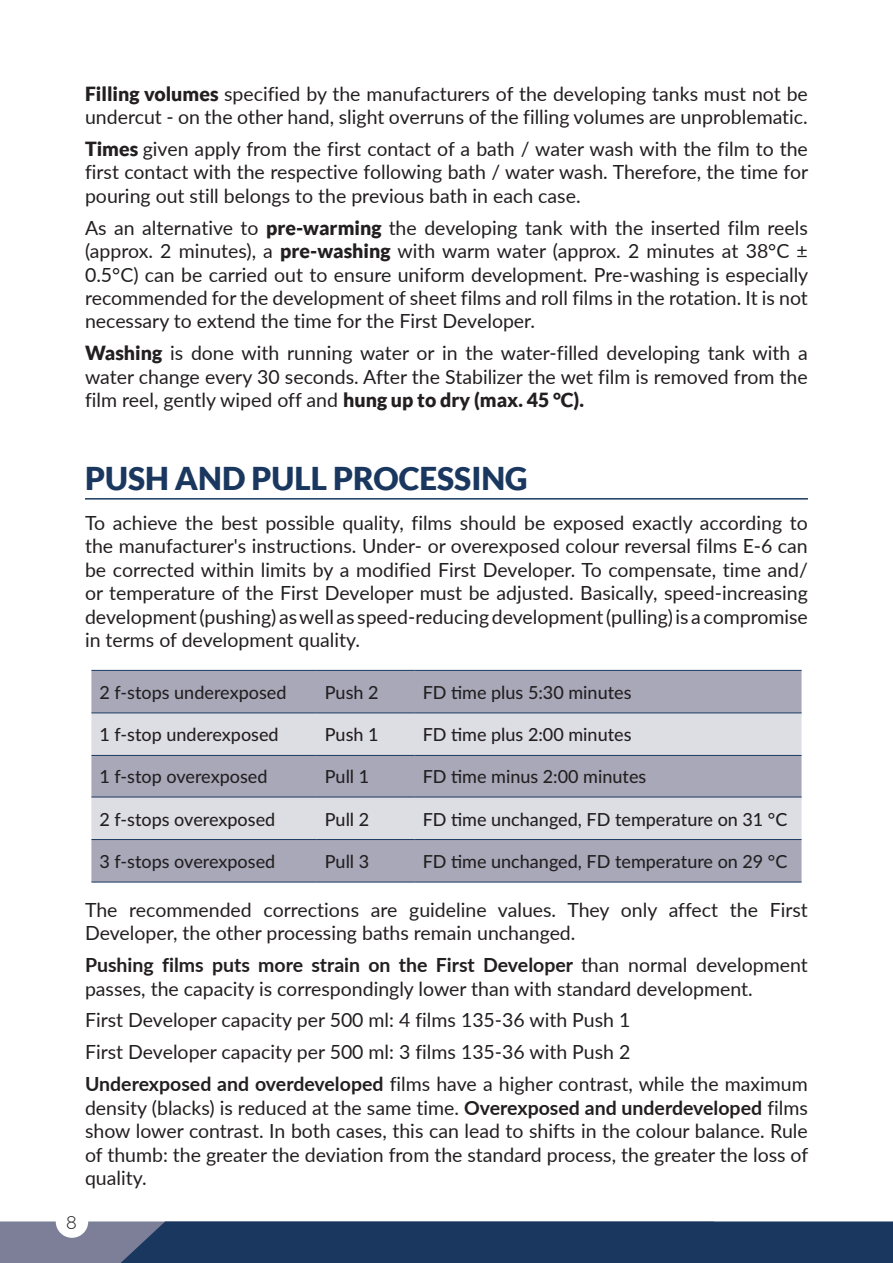
<style>
.page{position:relative;width:893px;height:1263px;background:#fff}
.page>*{position:absolute;margin:0;border:0;box-sizing:border-box;transform-origin:0 0}
.B_head{font:900 31.5px "Lato";color:#1a385f}
.body_text{font:19.5px/23.4px "Lato";color:#231f20;text-align:justify}
.No_Spacing{font:500 18px "Lato";color:#231f20}
.t1{font:300 18px "Raleway";color:#231f20}
.s1{font-weight:900}
.s2{font-weight:700}
</style>
<div class="page">
<hr style="left:85px;top:498px;width:723px;height:2px;background:#1a385f">
<div style="left:91px;top:671px;width:710px;height:211px;background:#a8a8b9"></div>
<svg style="left:91px;top:713px;width:710px;height:126px;background:#cacad4"></svg>
<hr style="left:91px;top:670px;width:226px;height:1px;background:#1a385f">
<hr style="left:317px;top:670px;width:98px;height:1px;background:#1a385f">
<hr style="left:415px;top:670px;width:386px;height:1px;background:#1a385f">
<hr style="left:91px;top:882px;width:226px;height:1px;background:#1a385f">
<hr style="left:317px;top:882px;width:98px;height:1px;background:#1a385f">
<hr style="left:415px;top:882px;width:386px;height:1px;background:#1a385f">
<hr style="left:91px;top:712px;width:226px;height:1px;background:#1a385f">
<hr style="left:317px;top:712px;width:98px;height:1px;background:#1a385f">
<hr style="left:415px;top:712px;width:386px;height:1px;background:#1a385f">
<hr style="left:91px;top:755px;width:226px;height:1px;background:#1a385f">
<hr style="left:317px;top:755px;width:98px;height:1px;background:#1a385f">
<hr style="left:415px;top:755px;width:386px;height:1px;background:#1a385f">
<hr style="left:91px;top:797px;width:226px;height:1px;background:#1a385f">
<hr style="left:317px;top:797px;width:98px;height:1px;background:#1a385f">
<hr style="left:415px;top:797px;width:386px;height:1px;background:#1a385f">
<hr style="left:91px;top:839px;width:226px;height:1px;background:#1a385f">
<hr style="left:317px;top:839px;width:98px;height:1px;background:#1a385f">
<hr style="left:415px;top:839px;width:386px;height:1px;background:#1a385f">
<svg style="left:0;top:1221px;width:893px;height:42px;background:#2a4468"></svg>
<div style="left:56px;top:1205px;width:32px;height:33px;background:#fff;border-radius:50%"></div>
<p class="body_text" style="left:85px;top:81px;width:724px"><span class="s1">Filling volumes</span> specified by the manufacturers of the developing tanks must not be undercut - on the other hand, slight overruns of the filling volumes are unproblematic.</p>
<p class="body_text" style="left:85px;top:136px;width:725px"><span class="s1">Times</span> given apply from the first contact of a bath / water wash with the film to the first contact with the respective following bath / water wash. Therefore, the time for pouring out still belongs to the previous bath in each case.</p>
<p class="body_text" style="left:85px;top:215px;width:725px">As an alternative to <span class="s1">pre-warming</span> the developing tank with the inserted film reels (approx. 2 minutes), a <span class="s1">pre-washing</span> with warm water (approx. 2 minutes at 38°C ± 0.5°C) can be carried out to ensure uniform development. Pre-washing is especially recommended for the development of sheet films and roll films in the rotation. It is not necessary to extend the time for the First Developer.</p>
<p class="body_text" style="left:85px;top:341px;width:724px"><span class="s1">Washing</span> is done with running water or in the water-filled developing tank with a water change every 30 seconds. After the Stabilizer the wet film is removed from the film reel, gently wiped off and <span class="s1">hung up to dry (max. 45 °C).</span></p>
<p class="B_head" style="left:85px;top:460px;width:444px">PUSH AND PULL PROCESSING</p>
<p class="body_text" style="left:85px;top:510px;width:724px">To achieve the best possible quality, films should be exposed exactly according to the manufacturer's instructions. Under- or overexposed colour reversal films E-6 can be corrected within limits by a modified First Developer. To compensate, time and/ or temperature of the First Developer must be adjusted. Basically, speed-increasing development (pushing) as well as speed-reducing development (pulling) is a compromise in terms of development quality.</p>
<p class="No_Spacing" style="left:100px;top:679px;width:188px">2 f-stops underexposed</p>
<p class="No_Spacing" style="left:325px;top:679px;width:55px">Push 2</p>
<p class="No_Spacing" style="left:423px;top:679px;width:210px">FD time plus 5:30 minutes</p>
<p class="No_Spacing" style="left:100px;top:722px;width:181px">1 f-stop underexposed</p>
<p class="No_Spacing" style="left:325px;top:722px;width:55px">Push 1</p>
<p class="No_Spacing" style="left:423px;top:722px;width:210px">FD time plus 2:00 minutes</p>
<p class="No_Spacing" style="left:100px;top:764px;width:169px">1 f-stop overexposed</p>
<p class="No_Spacing" style="left:325px;top:764px;width:46px">Pull 1</p>
<p class="No_Spacing" style="left:423px;top:764px;width:225px">FD time minus 2:00 minutes</p>
<p class="No_Spacing" style="left:100px;top:806px;width:177px">2 f-stops overexposed</p>
<p class="No_Spacing" style="left:325px;top:806px;width:46px">Pull 2</p>
<p class="No_Spacing" style="left:423px;top:806px;width:366px">FD time unchanged, FD temperature on 31 °C</p>
<p class="No_Spacing" style="left:100px;top:848px;width:177px">3 f-stops overexposed</p>
<p class="No_Spacing" style="left:325px;top:848px;width:46px">Pull 3</p>
<p class="No_Spacing" style="left:423px;top:848px;width:366px">FD time unchanged, FD temperature on 29 °C</p>
<p class="body_text" style="left:85px;top:897px;width:724px">The recommended corrections are guideline values. They only affect the First<br>Developer, the other processing baths remain unchanged.</p>
<p class="body_text" style="left:85px;top:952px;width:724px"><span class="s2">Pushing films puts more strain on the First Developer</span> than normal development passes, the capacity is correspondingly lower than with standard development.</p>
<p class="body_text" style="left:85px;top:1008px;width:547px">First Developer capacity per 500 ml: 4 films 135-36 with Push 1</p>
<p class="body_text" style="left:85px;top:1040px;width:547px">First Developer capacity per 500 ml: 3 films 135-36 with Push 2</p>
<p class="body_text" style="left:85px;top:1072px;width:725px"><span class="s2">Underexposed and overdeveloped</span> films have a higher contrast, while the maximum density (blacks) is reduced at the same time. <span class="s2">Overexposed and underdeveloped</span> films show lower contrast. In both cases, this can lead to shifts in the colour balance. Rule of thumb: the greater the deviation from the standard process, the greater the loss of quality.</p>
<p class="t1" style="left:66px;top:1212px;width:12px">8</p>
</div>
